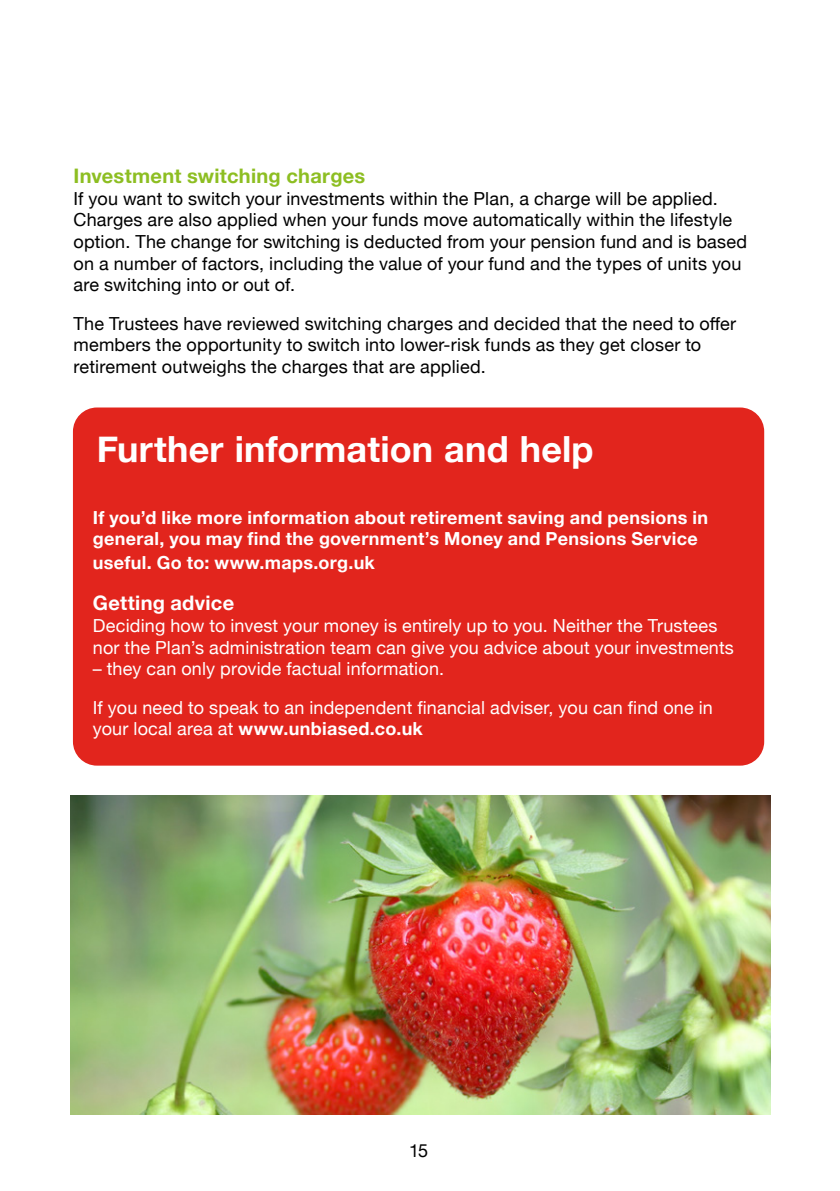
<style>
.page{position:relative;width:840px;height:1191px;background:#fff}
.page>*{position:absolute;margin:0;border:0;box-sizing:border-box;transform-origin:0 0}
.t1{font:700 36px "Helvetica Neue";letter-spacing:.005em;color:#fff}
.t2{font:700 20px "Helvetica Neue";letter-spacing:.015em;color:#8dbe22}
.t3{font:700 20px "Helvetica Neue";letter-spacing:.015em;color:#fff}
.t4{font:18px/21.6px "Helvetica Neue";letter-spacing:.01em;color:#000}
.t5{font:18px/21.6px "Helvetica Neue";letter-spacing:.01em;color:#fff}
.t6{font:700 18px/21.6px "Helvetica Neue";letter-spacing:.02em;color:#fff}
.s1{font-weight:400}
</style>
<div class="page">
<div style="left:73px;top:407px;width:690px;height:358px;background:#e2251d;border-radius:24px"></div>
<img style="left:71px;top:795px;width:699px;height:319px">
<p class="t2" style="left:73px;top:160px;width:293px">Investment switching charges</p>
<p class="t4" style="left:73px;top:189px;width:674px">If you want to switch your investments within the Plan, a charge will be applied.<br>Charges are also applied when your funds move automatically within the lifestyle option. The change for switching is deducted from your pension fund and is based on a number of factors, including the value of your fund and the types of units you are switching into or out of.</p>
<p class="t4" style="left:73px;top:314px;width:663px">The Trustees have reviewed switching charges and decided that the need to offer members the opportunity to switch into lower-risk funds as they get closer to retirement outweighs the charges that are applied.</p>
<h1 class="t1" style="left:97px;top:421px;width:498px">Further information and help</h1>
<p class="t6" style="left:93px;top:507px;width:616px">If you’d like more information about retirement saving and pensions in general, you may find the government’s Money and Pensions Service</p>
<p class="t6" style="left:93px;top:552px;width:283px">useful. Go to: www.maps.org.uk</p>
<p class="t3" style="left:93px;top:587px;width:143px">Getting advice</p>
<p class="t5" style="left:93px;top:616px;width:642px">Deciding how to invest your money is entirely up to you. Neither the Trustees nor the Plan’s administration team can give you advice about your investments</p>
<p class="t5" style="left:93px;top:650px;width:621px;line-height:38.6px">– they can only provide factual information.<br>If you need to speak to an independent financial adviser, you can find one in</p>
<p class="t6" style="left:93px;top:718px;width:331px"><span class="s1">your local area at</span> www.unbiased.co.uk</p>
<p class="t4" style="left:409px;top:1141px;width:21px">15</p>
</div>
